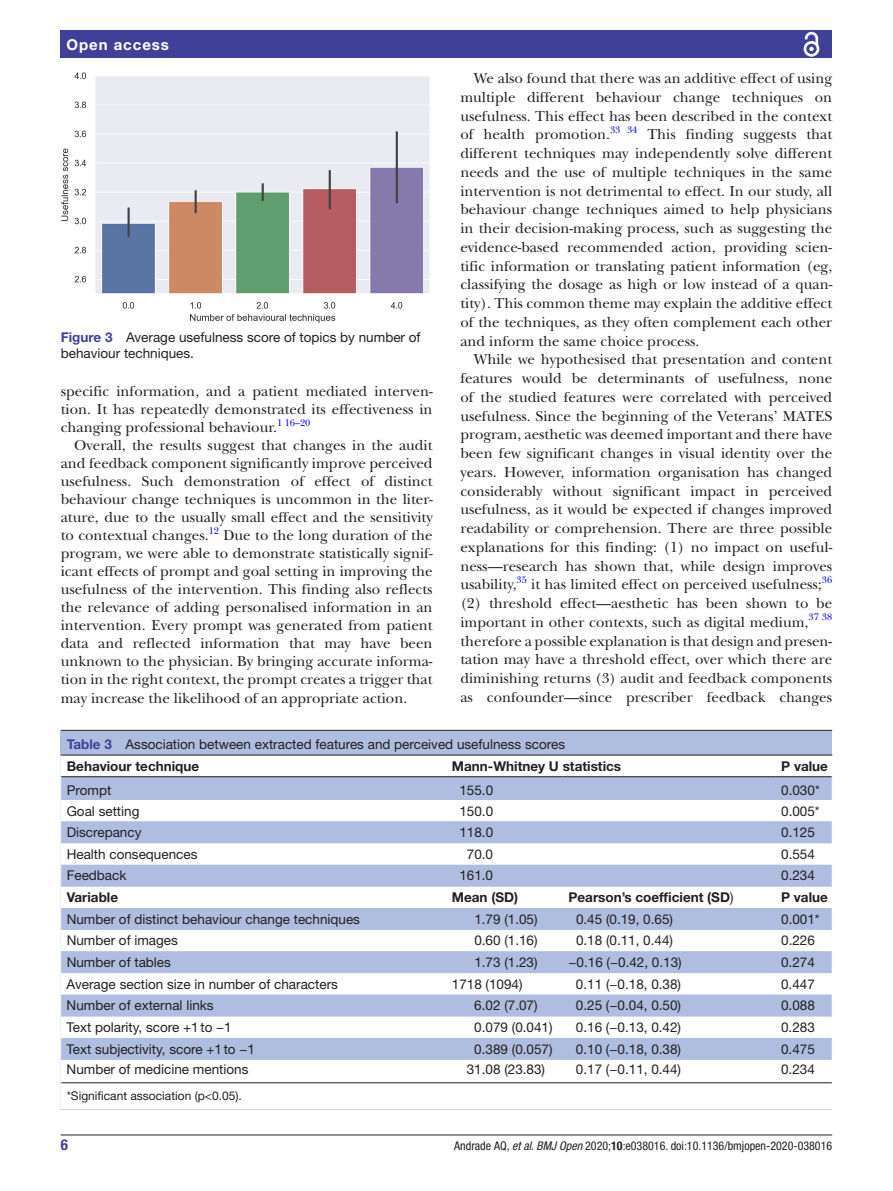
<style>
.page{position:relative;width:893px;height:1191px;background:#fff}
.page>*{position:absolute;margin:0;border:0;box-sizing:border-box;transform-origin:0 0}
.t1{font:15px/18.8px "New Baskerville";color:#231f20;text-align:justify}
.t2{font:700 15px "Helvetica Neue LT Std";letter-spacing:.065em;color:#fff}
.t3{font:700 condensed 15px "Helvetica Neue LT Std";color:#414099}
.t4{font:13.5px/22px "Helvetica Neue LT Std";color:#231f20}
.t5{font:700 13.5px "Helvetica Neue LT Std";color:#231f20}
.t6{font:condensed 12px "Helvetica Neue LT Std";color:#231f20}
.t7{font:12px "Helvetica Neue LT Std";color:#231f20}
.t8{font:9.9px "New Baskerville";color:#00f}
.s1{font-weight:700;color:#414099}
.s2{font-weight:700}
.s3{font-weight:400}
.s4{font-style:italic}
</style>
<div class="page">
<hr style="left:61px;top:1134px;width:771px;height:1px;background:#231f20">
<div style="left:61px;top:31px;width:771px;height:27px;background:#414099"></div>
<svg style="left:803px;top:31px;width:17px;height:26px"></svg>
<div style="left:61px;top:731px;width:771px;height:378px;background:#afbde1"></div>
<hr style="left:61px;top:730px;width:771px;height:1px;background:#231f20">
<div style="left:61px;top:755px;width:771px;height:354px;background:#fff"></div>
<svg style="left:61px;top:777px;width:771px;height:282px"></svg>
<hr style="left:61px;top:754px;width:385px;height:1px;background:#231f20">
<hr style="left:61px;top:776px;width:385px;height:1px;background:#231f20">
<hr style="left:446px;top:754px;width:117px;height:1px;background:#231f20">
<hr style="left:563px;top:754px;width:212px;height:1px;background:#231f20">
<hr style="left:446px;top:776px;width:117px;height:1px;background:#231f20">
<hr style="left:563px;top:776px;width:212px;height:1px;background:#231f20">
<hr style="left:775px;top:754px;width:57px;height:1px;background:#231f20">
<hr style="left:775px;top:776px;width:57px;height:1px;background:#231f20">
<hr style="left:446px;top:1082px;width:117px;height:1px;background:#231f20">
<hr style="left:563px;top:1082px;width:212px;height:1px;background:#231f20">
<hr style="left:775px;top:1082px;width:57px;height:1px;background:#231f20">
<hr style="left:61px;top:1082px;width:385px;height:1px;background:#231f20">
<svg style="left:60px;top:755px;width:1px;height:354px"></svg>
<hr style="left:67px;top:1099px;width:765px;height:2px;background:#fff">
<img style="left:61px;top:73px;width:369px;height:250px">
<p class="t2" style="left:66px;top:35px;width:104px">Open access</p>
<p class="t1" style="left:460px;top:69px;width:373px;text-indent:14px">We also found that there was an additive effect of using multiple different behaviour change techniques on usefulness. This effect has been described in the context of health promotion.<sup>33</sup> <sup>34</sup></p>
<p class="t1" style="left:460px;top:125px;width:373px;text-indent:187px">This finding suggests that different techniques may independently solve different needs and the use of multiple techniques in the same intervention is not detrimental to effect. In our study, all behaviour change techniques aimed to help physicians in their decision-making process, such as suggesting the evidence-based recommended action, providing scien&shy;tific information or translating patient information (eg, classifying the dosage as high or low instead of a quan&shy;tity). This common theme may explain the additive effect of the techniques, as they often complement each other and inform the same choice process.</p>
<p class="t1" style="left:460px;top:350px;width:373px;text-indent:14px">While we hypothesised that presentation and content features would be determinants of usefulness, none of the studied features were correlated with perceived usefulness. Since the beginning of the Veterans’ MATES program, aesthetic was deemed important and there have been few significant changes in visual identity over the years. However, information organisation has changed considerably without significant impact in perceived usefulness, as it would be expected if changes improved readability or comprehension. There are three possible explanations for this finding: (1) no impact on useful&shy;ness—research has shown that, while design improves usability,<sup>35</sup> it has limited effect on perceived usefulness;</p>
<p class="t4" style="left:61px;top:328px;width:361px;line-height:16.2px"><span class="s1">Figure 3</span> Average usefulness score of topics by number of behaviour techniques.</p>
<p class="t1" style="left:61px;top:382px;width:373px;line-height:18px">specific information, and a patient mediated interven&shy;tion. It has repeatedly demonstrated its effectiveness in changing professional behaviour.</p>
<p class="t8" style="left:277px;top:417px;width:35px">1 16–20</p>
<p class="t1" style="left:61px;top:436px;width:373px;line-height:18px;text-indent:14px">Overall, the results suggest that changes in the audit and feedback component significantly improve perceived usefulness. Such demonstration of effect of distinct behaviour change techniques is uncommon in the liter&shy;ature, due to the usually small effect and the sensitivity to contextual changes.</p>
<p class="t8" style="left:209px;top:525px;width:12px">12</p>
<p class="t1" style="left:61px;top:526px;width:373px;line-height:18px;text-indent:163px">Due to the long duration of the program, we were able to demonstrate statistically signif&shy;icant effects of prompt and goal setting in improving the usefulness of the intervention. This finding also reflects the relevance of adding personalised information in an intervention. Every prompt was generated from patient data and reflected information that may have been unknown to the physician. By bringing accurate informa&shy;tion in the right context, the prompt creates a trigger that may increase the likelihood of an appropriate action.</p>
<p class="t8" style="left:822px;top:574px;width:12px">36</p>
<p class="t1" style="left:460px;top:594px;width:373px">(2) threshold effect—aesthetic has been shown to be important in other contexts, such as digital medium,</p>
<p class="t8" style="left:808px;top:611px;width:25px">37 38</p>
<p class="t1" style="left:460px;top:631px;width:373px">therefore a possible explanation is that design and presen&shy;tation may have a threshold effect, over which there are diminishing returns (3) audit and feedback components as confounder—since prescriber feedback changes</p>
<p class="t4" style="left:67px;top:732px;width:500px"><span class="s1">Table 3</span> Association between extracted features and perceived usefulness scores<br><span class="s2">Behaviour technique</span></p>
<p class="t5" style="left:452px;top:757px;width:171px">Mann-Whitney U statistics</p>
<p class="t5" style="left:781px;top:757px;width:48px">P value</p>
<p class="t4" style="left:67px;top:779px;width:46px">Prompt</p>
<p class="t4" style="left:459px;top:779px;width:35px">155.0</p>
<p class="t4" style="left:781px;top:779px;width:40px">0.030*</p>
<p class="t4" style="left:67px;top:799px;width:74px">Goal setting</p>
<p class="t4" style="left:459px;top:799px;width:35px">150.0</p>
<p class="t4" style="left:781px;top:799px;width:40px">0.005*</p>
<p class="t4" style="left:67px;top:821px;width:76px">Discrepancy</p>
<p class="t4" style="left:459px;top:821px;width:35px">118.0</p>
<p class="t4" style="left:781px;top:821px;width:35px">0.125</p>
<p class="t4" style="left:67px;top:843px;width:132px">Health consequences</p>
<p class="t4" style="left:467px;top:843px;width:28px">70.0</p>
<p class="t4" style="left:781px;top:843px;width:35px">0.554</p>
<p class="t4" style="left:67px;top:864px;width:61px">Feedback</p>
<p class="t4" style="left:459px;top:864px;width:35px">161.0</p>
<p class="t4" style="left:781px;top:864px;width:35px">0.234</p>
<p class="t5" style="left:67px;top:889px;width:53px">Variable</p>
<p class="t5" style="left:452px;top:889px;width:68px">Mean (SD)</p>
<p class="t5" style="left:568px;top:889px;width:167px">Pearson’s coefficient (SD<span class="s3">)</span></p>
<p class="t5" style="left:781px;top:889px;width:48px">P value</p>
<p class="t4" style="left:67px;top:907px;width:295px">Number of distinct behaviour change techniques</p>
<p class="t4" style="left:474px;top:907px;width:65px">1.79 (1.05)</p>
<p class="t4" style="left:576px;top:907px;width:99px">0.45 (0.19, 0.65)</p>
<p class="t4" style="left:781px;top:907px;width:40px">0.001*</p>
<p class="t4" style="left:67px;top:929px;width:113px">Number of images</p>
<p class="t4" style="left:474px;top:929px;width:65px">0.60 (1.16)</p>
<p class="t4" style="left:576px;top:929px;width:99px">0.18 (0.11, 0.44)</p>
<p class="t4" style="left:781px;top:929px;width:35px">0.226</p>
<p class="t4" style="left:67px;top:951px;width:106px">Number of tables</p>
<p class="t4" style="left:474px;top:951px;width:65px">1.73 (1.23)</p>
<p class="t4" style="left:568px;top:951px;width:115px">−0.16 (−0.42, 0.13)</p>
<p class="t4" style="left:781px;top:951px;width:35px">0.274</p>
<p class="t4" style="left:67px;top:972px;width:273px">Average section size in number of characters</p>
<p class="t4" style="left:452px;top:972px;width:72px">1718 (1094)</p>
<p class="t4" style="left:576px;top:972px;width:107px">0.11 (−0.18, 0.38)</p>
<p class="t4" style="left:781px;top:972px;width:35px">0.447</p>
<p class="t4" style="left:67px;top:994px;width:149px">Number of external links</p>
<p class="t4" style="left:474px;top:994px;width:65px">6.02 (7.07)</p>
<p class="t4" style="left:576px;top:994px;width:107px">0.25 (−0.04, 0.50)</p>
<p class="t4" style="left:781px;top:994px;width:35px">0.088</p>
<p class="t4" style="left:67px;top:1016px;width:167px">Text polarity, score +1to −1</p>
<p class="t4" style="left:474px;top:1016px;width:80px">0.079 (0.041)</p>
<p class="t4" style="left:576px;top:1016px;width:107px">0.16 (−0.13, 0.42)</p>
<p class="t4" style="left:781px;top:1016px;width:35px">0.283</p>
<p class="t4" style="left:67px;top:1037px;width:190px">Text subjectivity, score +1to −1</p>
<p class="t4" style="left:474px;top:1037px;width:80px">0.389 (0.057)</p>
<p class="t4" style="left:576px;top:1037px;width:107px">0.10 (−0.18, 0.38)</p>
<p class="t4" style="left:781px;top:1037px;width:35px">0.475</p>
<p class="t4" style="left:67px;top:1057px;width:183px">Number of medicine mentions</p>
<p class="t4" style="left:467px;top:1057px;width:80px">31.08 (23.83)</p>
<p class="t4" style="left:576px;top:1057px;width:107px">0.17 (−0.11, 0.44)</p>
<p class="t4" style="left:781px;top:1057px;width:35px">0.234</p>
<p class="t7" style="left:67px;top:1089px;width:177px">*Significant association (p&lt;0.05).</p>
<p class="t3" style="left:61px;top:1135px;width:9px">6</p>
<p class="t6" style="left:454px;top:1138px;width:379px">Andrade AQ, <span class="s4">et al</span>. <span class="s4">BMJ Open</span> 2020;<span class="s2">10</span>:e038016. doi:10.1136/bmjopen-2020-038016</p>
</div>
